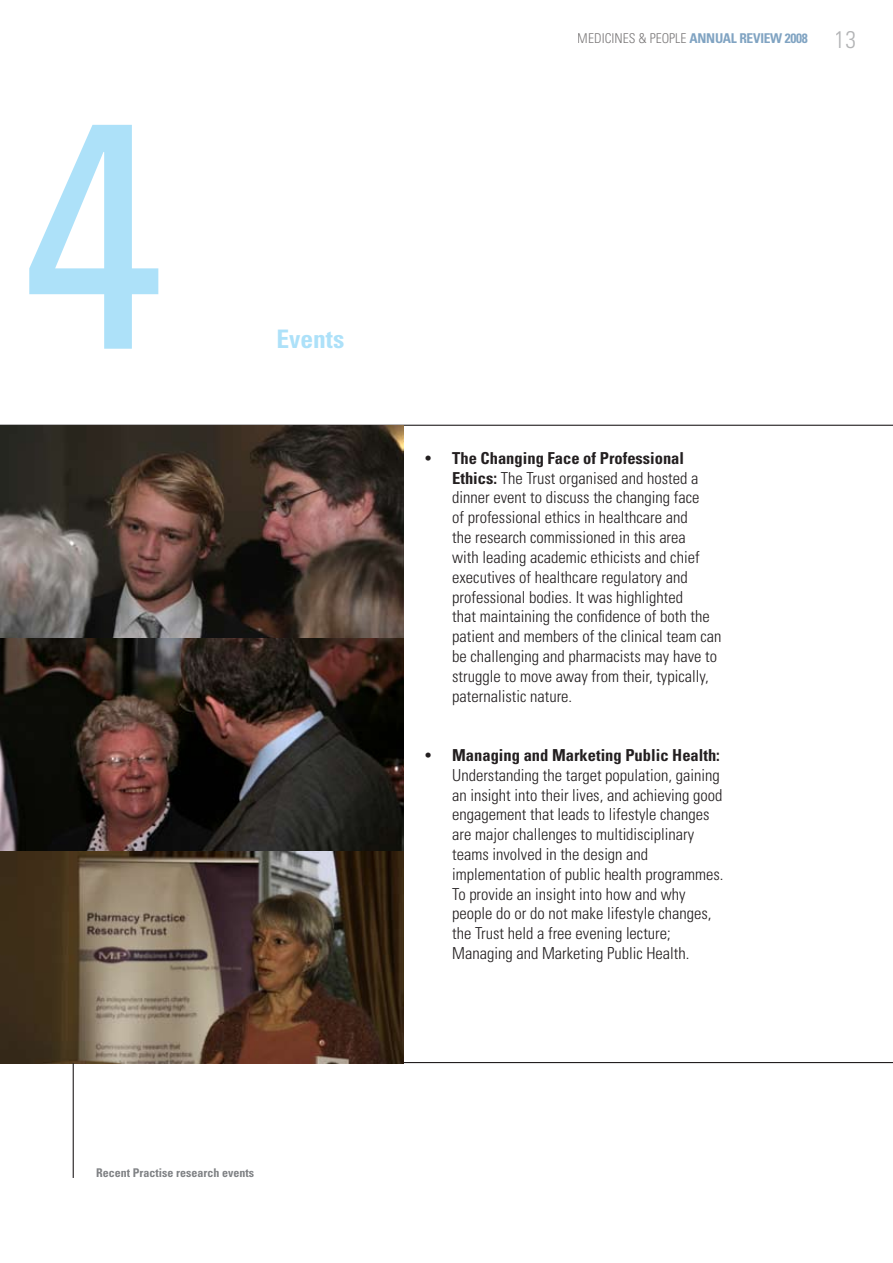
<style>
.page{position:relative;width:893px;height:1263px;background:#fff}
.page>*{position:absolute;margin:0;border:0;box-sizing:border-box;transform-origin:0 0}
.t1{font:condensed 322.5px "Univers LT";color:#ade1f9}
.t2{font:700 condensed 25.5px "Univers LT";color:#ade1f9}
.t3{font:300 condensed 16.5px/19.8px "Univers LT";color:#231f20}
.t4{font:300 condensed 13.5px "Univers LT";color:#231f20}
.t5{font:700 condensed 12px "Univers LT";color:#808285}
.s1{font-weight:700;color:#2c679a}
.s2{font-size:24px;color:#808285}
.s3{font-family:"Times";font-weight:400;font-stretch:normal;font-size:18px}
.s4{font-weight:700}
</style>
<div class="page">
<hr style="left:0;top:425px;width:893px;height:1px;background:#231f20">
<hr style="left:0;top:1062px;width:893px;height:1px;background:#231f20">
<img style="left:0;top:425px;width:404px;height:638px">
<hr style="left:73px;top:1063px;width:1px;height:115px;background:#231f20">
<h1 class="t1" style="left:21px;top:30px;width:145px">4</h1>
<p class="t4" style="left:578px;top:30px;width:280px">MEDICINES &amp; PEOPLE <span class="s1">ANNUAL REVIEW 2008</span> <span class="s2">13</span></p>
<h2 class="t2" style="left:276px;top:323px;width:69px">Events</h2>
<p class="t3" style="left:452px;top:448px;width:271px;text-indent:-27px"><span class="s3">•</span> <span class="s4">The Changing Face of Professional Ethics:</span> The Trust organised and hosted a dinner event to discuss the changing face<br>of professional ethics in healthcare and<br>the research commissioned in this area<br>with leading academic ethicists and chief executives of healthcare regulatory and professional bodies. It was highlighted<br>that maintaining the confidence of both the patient and members of the clinical team can be challenging and pharmacists may have to struggle to move away from their, typically, paternalistic nature.</p>
<p class="t3" style="left:452px;top:745px;width:273px;text-indent:-27px"><span class="s3">•</span> <span class="s4">Managing and Marketing Public Health:<br></span>Understanding the target population, gaining an insight into their lives, and achieving good engagement that leads to lifestyle changes are major challenges to multidisciplinary teams involved in the design and implementation of public health programmes.<br>To provide an insight into how and why people do or do not make lifestyle changes, the Trust held a free evening lecture; Managing and Marketing Public Health.</p>
<p class="t5" style="left:96px;top:1166px;width:159px">Recent Practise research events</p>
</div>
